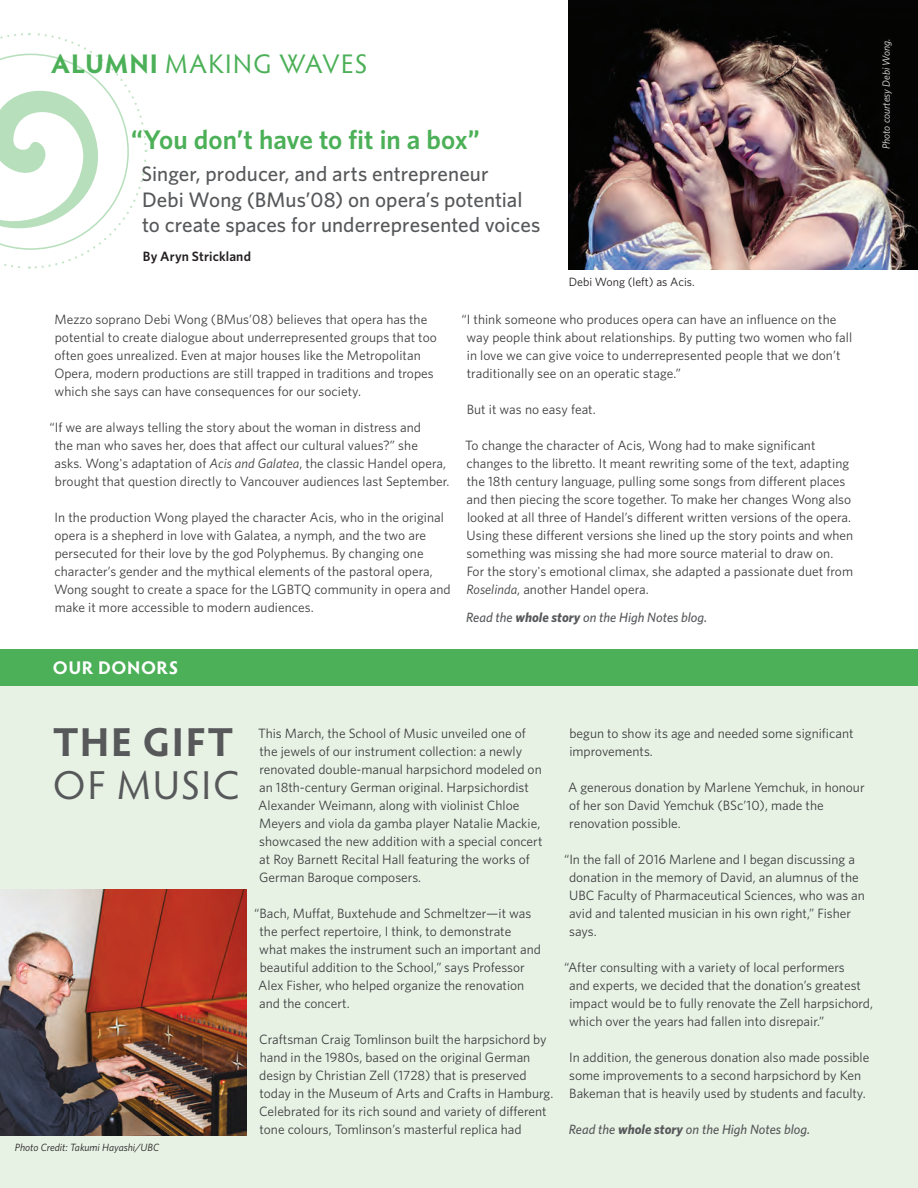
<style>
.page{position:relative;width:918px;height:1188px;background:#fff}
.page>*{position:absolute;margin:0;border:0;box-sizing:border-box;transform-origin:0 0}
.Main_Titles{font:700 40.5px/42.8px "Hypatia Sans Pro";letter-spacing:.035em;color:#57585a}
.title_heading{font:600 27px "Whitney";color:#4bb057}
.Main_Heading{font:27px "Hypatia Sans Pro";letter-spacing:.055em;color:#4bb057}
.title_heading-2{font:500 21px/25.5px "Whitney";color:#57585a}
.title_heading-3{font:700 18.45px "Hypatia Sans Pro";letter-spacing:.03em;color:#fff}
.body_no_align{font:13.5px/18px "Whitney";color:#3e3e3f}
.body_9{font:italic 500 13.5px "Whitney";color:#57585a}
.body_9-2{font:600 13.5px "Whitney";letter-spacing:.01em;color:#231f20}
.t1{font:12px "Whitney";color:#231f20}
.body_9-3{font:italic 10.5px "Whitney";color:#231f20}
.t2{font:italic 10.5px "Whitney";color:#fff}
.s1{font-weight:700}
.s2{font-style:italic}
.s3{font-weight:400}
</style>
<div class="page">
<svg style="left:0;top:33px;width:148px;height:236px"></svg>
<img style="left:568px;top:0;width:350px;height:269px">
<div style="left:0;top:671px;width:918px;height:517px;background:#e7f2e5"></div>
<div style="left:0;top:650px;width:918px;height:36px;background:#4bb057"></div>
<img style="left:0;top:890px;width:247px;height:246px">
<div style="left:874px;top:32px;width:25px;height:124px;background:#050504"></div>
<p class="Main_Heading" style="left:51px;top:46px;width:318px"><span class="s1">ALUMNI</span> MAKING WAVES</p>
<p class="title_heading" style="left:131px;top:122px;width:350px">“You don’t have to fit in a box”</p>
<p class="title_heading-2" style="left:141px;top:161px;width:400px">Singer, producer, and arts entrepreneur<br>Debi Wong (BMus’08) on opera’s potential to create spaces for underrepresented voices</p>
<p class="body_9-2" style="left:143px;top:247px;width:110px">By Aryn Strickland</p>
<p class="t1" style="left:569px;top:274px;width:127px">Debi Wong (left) as Acis.</p>
<p class="body_no_align" style="left:54px;top:310px;width:384px">Mezzo soprano Debi Wong (BMus’08) believes that opera has the potential to create dialogue about underrepresented groups that too often goes unrealized. Even at major houses like the Metropolitan Opera, modern productions are still trapped in traditions and tropes which she says can have consequences for our society.</p>
<p class="body_no_align" style="left:55px;top:418px;width:396px;text-indent:-5px">“If we are always telling the story about the woman in distress and<br>the man who saves her, does that affect our cultural values?” she<br>asks. Wong's adaptation of <span class="s2">Acis and Galatea</span>, the classic Handel opera, brought that question directly to Vancouver audiences last September.</p>
<p class="body_no_align" style="left:54px;top:508px;width:398px">In the production Wong played the character Acis, who in the original opera is a shepherd in love with Galatea, a nymph, and the two are persecuted for their love by the god Polyphemus. By changing one character’s gender and the mythical elements of the pastoral opera, Wong sought to create a space for the LGBTQ community in opera and make it more accessible to modern audiences.</p>
<p class="body_no_align" style="left:466px;top:310px;width:387px;text-indent:-5px">“I think someone who produces opera can have an influence on the way people think about relationships. By putting two women who fall in love we can give voice to underrepresented people that we don’t traditionally see on an operatic stage.”</p>
<p class="body_no_align" style="left:467px;top:400px;width:131px">But it was no easy feat.</p>
<p class="body_no_align" style="left:465px;top:436px;width:390px">To change the character of Acis, Wong had to make significant changes to the libretto. It meant rewriting some of the text, adapting the 18th century language, pulling some songs from different places and then piecing the score together. To make her changes Wong also looked at all three of Handel’s different written versions of the opera.<br>Using these different versions she lined up the story points and when something was missing she had more source material to draw on.<br>For the story's emotional climax, she adapted a passionate duet from <span class="s2">Roselinda</span>, another Handel opera.</p>
<p class="body_9" style="left:466px;top:608px;width:243px">Read the <span class="s1">whole story</span> on the High Notes blog.</p>
<p class="title_heading-3" style="left:53px;top:655px;width:127px">OUR DONORS</p>
<p class="t2" style="left:879px;top:149px;width:113px;rotate:-90deg">Photo courtesy Debi Wong.</p>
<p class="Main_Titles" style="left:53px;top:719px;width:188px">THE GIFT<br><span class="s3">OF MUSIC</span></p>
<p class="body_9-3" style="left:15px;top:1140px;width:146px">Photo Credit: Takumi Hayashi/UBC</p>
<p class="body_no_align" style="left:258px;top:724px;width:286px">This March, the School of Music unveiled one of the jewels of our instrument collection: a newly renovated double-manual harpsichord modeled on an 18th-century German original. Harpsichordist Alexander Weimann, along with violinist Chloe Meyers and viola da gamba player Natalie Mackie, showcased the new addition with a special concert at Roy Barnett Recital Hall featuring the works of German Baroque composers.</p>
<p class="body_no_align" style="left:254px;top:904px;width:288px">“Bach, Muffat, Buxtehude and Schmeltzer—it was the perfect repertoire, I think, to demonstrate<br>what makes the instrument such an important and beautiful addition to the School,” says Professor Alex Fisher, who helped organize the renovation and the concert.</p>
<p class="body_no_align" style="left:259px;top:1030px;width:296px">Craftsman Craig Tomlinson built the harpsichord by hand in the 1980s, based on the original German design by Christian Zell (1728) that is preserved today in the Museum of Arts and Crafts in Hamburg.<br>Celebrated for its rich sound and variety of different tone colours, Tomlinson’s masterful replica had</p>
<p class="body_no_align" style="left:569px;top:724px;width:286px">begun to show its age and needed some significant improvements.</p>
<p class="body_no_align" style="left:568px;top:778px;width:298px">A generous donation by Marlene Yemchuk, in honour of her son David Yemchuk (BSc’10), made the renovation possible.</p>
<p class="body_no_align" style="left:569px;top:850px;width:297px;text-indent:-5px">“In the fall of 2016 Marlene and I began discussing a donation in the memory of David, an alumnus of the UBC Faculty of Pharmaceutical Sciences, who was an avid and talented musician in his own right,” Fisher says.</p>
<p class="body_no_align" style="left:569px;top:958px;width:305px;text-indent:-5px">“After consulting with a variety of local performers<br>and experts, we decided that the donation’s greatest impact would be to fully renovate the Zell harpsichord, which over the years had fallen into disrepair.”</p>
<p class="body_no_align" style="left:569px;top:1048px;width:302px">In addition, the generous donation also made possible some improvements to a second harpsichord by Ken<br>Bakeman that is heavily used by students and faculty.</p>
<p class="body_9" style="left:569px;top:1120px;width:243px">Read the <span class="s1">whole story</span> on the High Notes blog.</p>
</div>
